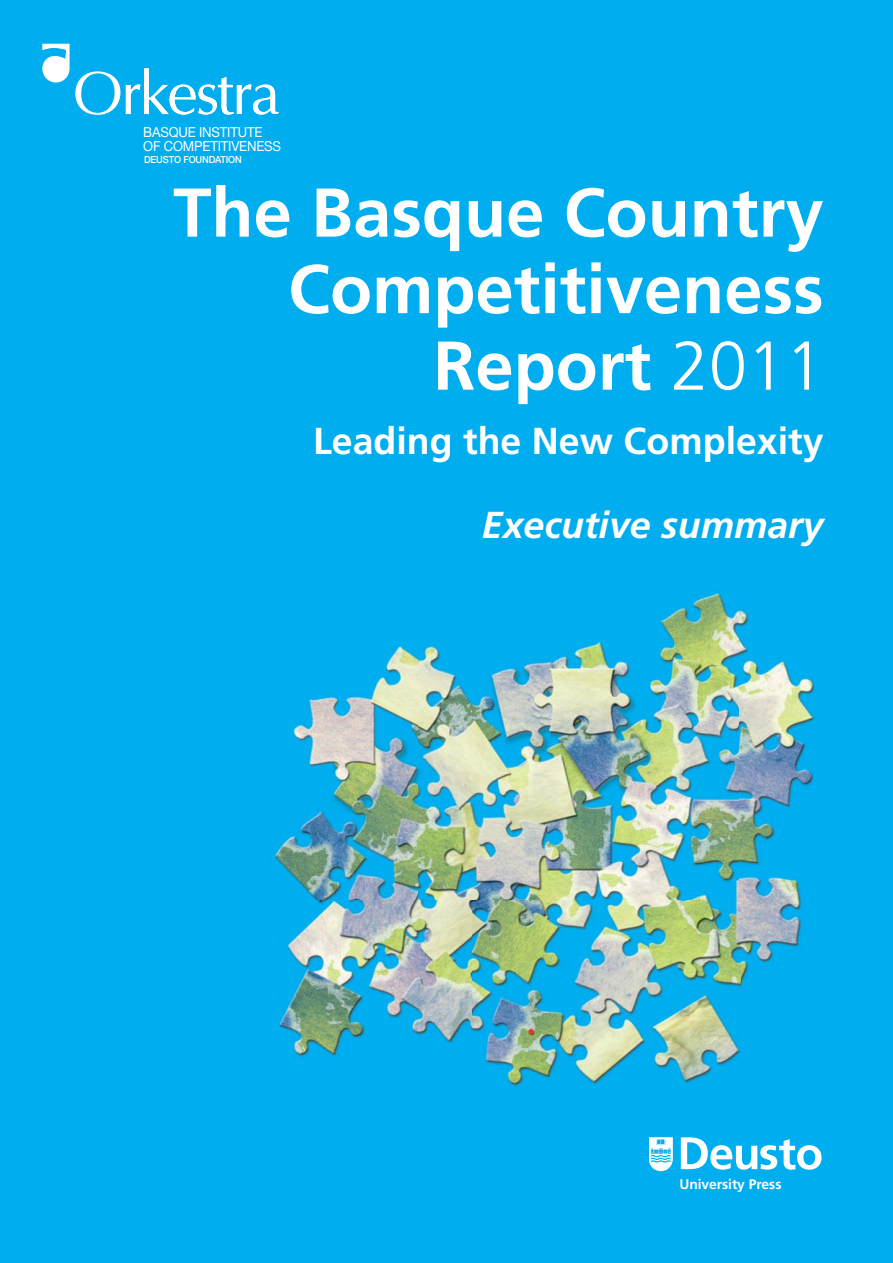
<style>
.page{position:relative;width:893px;height:1263px;background:#00adef}
.page>*{position:absolute;margin:0;border:0;box-sizing:border-box;transform-origin:0 0}
.t1{font:700 68.85px/76.5px "Frutiger LT Std";color:#fff;text-align:right}
.t2{font:700 37.5px "Frutiger LT Std";color:#fff}
.t3{font:italic 700 37.5px "Frutiger LT Std";color:#fff}
.t4{font:700 13.95px "Frutiger LT Std";letter-spacing:-.005em;color:#fff}
.t5{font:13.8px/14.2px "Helvetica Neue LT Std";letter-spacing:-.015em;color:#fff;scale:.95 1}
.t6{font:500 9.75px "Helvetica Neue LT Std";letter-spacing:-.02em;color:#fff;scale:.95 1}
.s1{font-weight:300}
</style>
<div class="page">
<svg style="left:126px;top:68px;width:152px;height:47px"></svg>
<svg style="left:43px;top:44px;width:77px;height:71px"></svg>
<svg style="left:654px;top:1169px;width:14px;height:2px"></svg>
<img style="left:270px;top:589px;width:552px;height:580px">
<img style="left:681px;top:1137px;width:27px;height:32px">
<img style="left:710px;top:1145px;width:22px;height:24px">
<img style="left:736px;top:1146px;width:21px;height:23px">
<img style="left:760px;top:1145px;width:17px;height:24px">
<img style="left:779px;top:1139px;width:16px;height:30px">
<img style="left:797px;top:1145px;width:24px;height:24px">
<img style="left:649px;top:1137px;width:24px;height:32px">
<img style="left:651px;top:1148px;width:19px;height:5px">
<p class="t5" style="left:143px;top:125px;width:147px">BASQUE INSTITUTE<br>OF COMPETITIVENESS</p>
<p class="t6" style="left:144px;top:154px;width:104px">DEUSTO FOUNDATION</p>
<p class="t1" style="left:173px;top:180px;width:652px">The Basque Country<br>Competitiveness<br>Report <span class="s1">2011</span></p>
<p class="t2" style="left:313px;top:426px;width:512px">Leading the New Complexity</p>
<p class="t3" style="left:482px;top:510px;width:343px">Executive summary</p>
<p class="t4" style="left:679px;top:1176px;width:103px">University Press</p>
</div>
